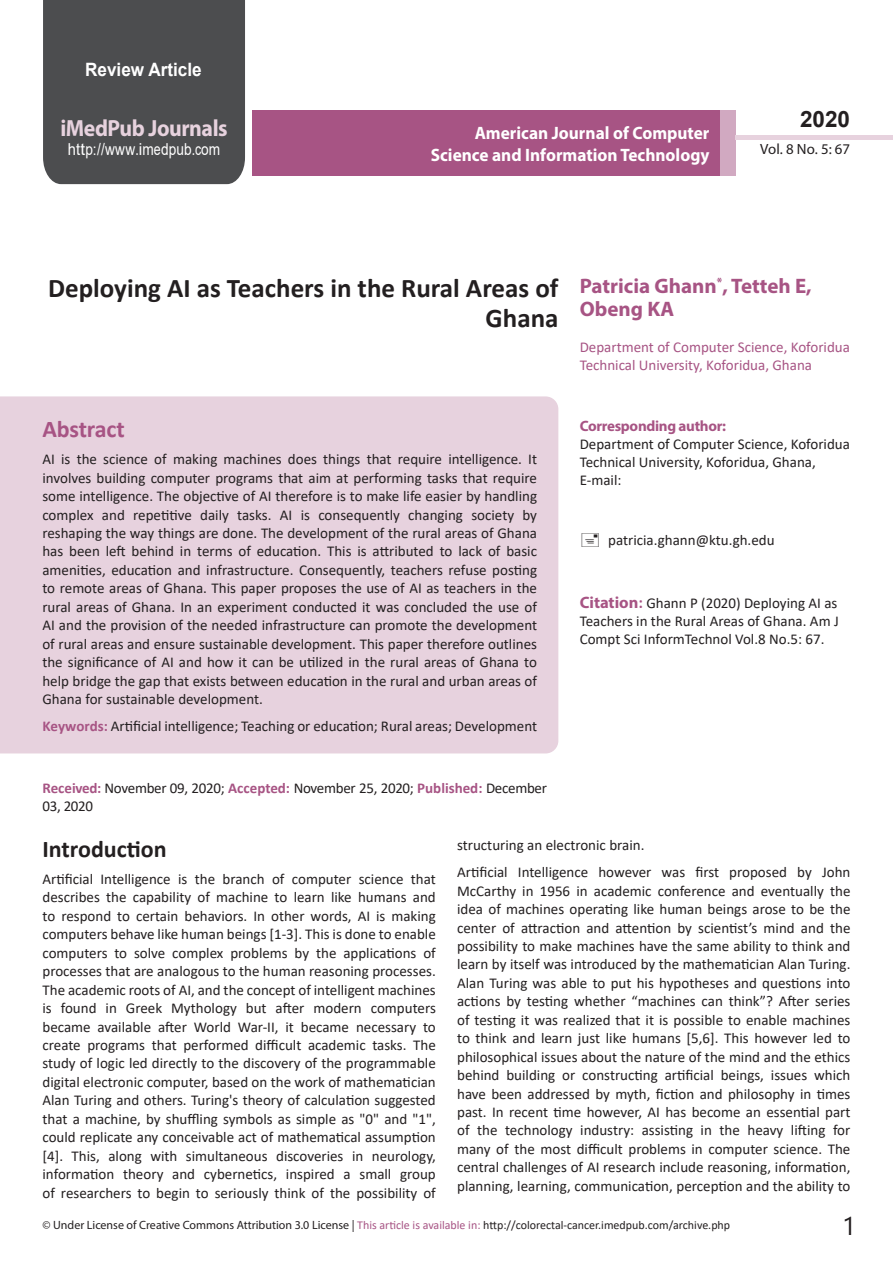
<style>
.page{position:relative;width:893px;height:1263px;background:#fff}
.page>*{position:absolute;margin:0;border:0;box-sizing:border-box;transform-origin:0 0}
.t1{font:700 27px/29.7px "Calibri";color:#231f20;text-align:right}
.t2{font:25.5px "Nirmala UI";color:#231f20}
.side-heading{font:700 24px "Calibri";color:#231f20}
.t3{font:700 24px "Calibri";letter-spacing:-.005em;color:#a75484}
.t4{font:700 23.4px "Myriad Pro";letter-spacing:-.02em;color:#e7d2de;scale:.93 1}
.t5{font:700 22.5px "Arial";color:#231f20}
.endnote_text{font:700 21px/23.4px "Myriad Pro";color:#a75484}
.t6{font:700 18.45px "Arial";color:#fff;scale:.93 1}
.t7{font:700 18px/21.6px "Myriad Pro";color:#fff;text-align:right;scale:.96 1}
.t8{font:16.5px "Arial";letter-spacing:.01em;color:#fff;scale:.89 1}
.t9{font:15px/18.5px "Calibri";color:#231f20;text-align:justify}
.t10{font:15px/18.8px "Calibri";letter-spacing:-.02em;color:#231f20}
.endnote_text-2{font:15px/18px "Calibri";color:#a75484}
.t11{font:14.85px "Myriad Pro";color:#231f20}
.t12{font:12px "Myriad Pro";color:#231f20}
.s1{font-family:"Calibri"}
.s2{font-weight:700;color:#a75484}
.s3{font-family:"Myriad Pro";font-weight:700;color:#a75484}
.s4{font-family:"Myriad Pro";font-weight:700;font-size:16.5px;color:#a75484}
.s5{font-weight:700;font-size:16.5px;color:#a75484}
.s6{font-family:"Calibri";color:#a75484}
</style>
<div class="page">
<div style="left:43px;top:0;width:202px;height:184px;background:#4c4d4f"></div>
<div style="left:252px;top:110px;width:469px;height:66px;background:#a75484"></div>
<div style="left:720px;top:110px;width:16px;height:66px;background:#d1a9c1"></div>
<div style="left:736px;top:135px;width:157px;height:5px;background:#e7d2de"></div>
<div style="left:0;top:396px;width:558px;height:357px;background:#e7d2de"></div>
<p class="t6" style="left:85px;top:56px;width:127px">Review Article</p>
<h3 class="t4" style="left:60px;top:113px;width:181px">iMedPub Journals</h3>
<p class="t8" style="left:68px;top:138px;width:173px">http://www<span class="s1">.</span>imedpub<span class="s1">.</span>com</p>
<p class="t7" style="left:431px;top:122px;width:292px">American Journal of Computer<br>Science and Information Technology</p>
<h3 class="t5" style="left:800px;top:104px;width:52px">2020</h3>
<p class="t11" style="left:760px;top:140px;width:92px">Vol. 8 No. 5: 67</p>
<p class="t1" style="left:48px;top:273px;width:512px">Deploying AI as Teachers in the Rural Areas of<br>Ghana</p>
<p class="t3" style="left:42px;top:412px;width:84px">Abstract</p>
<p class="t9" style="left:42px;top:450px;width:496px">AI is the science of making machines does things that require intelligence. It involves building computer programs that aim at performing tasks that require some intelligence. The objective of AI therefore is to make life easier by handling complex and repetitive daily tasks. AI is consequently changing society by reshaping the way things are done. The development of the rural areas of Ghana has been left behind in terms of education. This is attributed to lack of basic amenities, education and infrastructure. Consequently, teachers refuse posting to remote areas of Ghana. This paper proposes the use of AI as teachers in the rural areas of Ghana. In an experiment conducted it was concluded the use of AI and the provision of the needed infrastructure can promote the development of rural areas and ensure sustainable development. This paper therefore outlines the significance of AI and how it can be utilized in the rural areas of Ghana to help bridge the gap that exists between education in the rural and urban areas of Ghana for sustainable development.</p>
<p class="t9" style="left:42px;top:716px;width:496px"><span class="s2">Keywords:</span> Artificial intelligence; Teaching or education; Rural areas; Development</p>
<p class="t10" style="left:43px;top:778px;width:506px"><span class="s2">Received:</span> November 09, 2020; <span class="s2">Accepted:</span> November 25, 2020; <span class="s2">Published:</span> December<br>03, 2020</p>
<p class="endnote_text" style="left:580px;top:273px;width:233px">Patricia Ghann<sup>*</sup>, Tetteh E,<br>Obeng KA</p>
<p class="endnote_text-2" style="left:580px;top:338px;width:272px">Department of Computer Science, Koforidua<br>Technical University, Koforidua, Ghana</p>
<p class="t9" style="left:580px;top:416px;width:272px;line-height:18px;text-align:left"><span class="s3">Corresponding author:<br></span>Department of Computer Science, Koforidua<br>Technical University, Koforidua, Ghana,<br>E-mail:</p>
<p class="t9" style="left:608px;top:531px;width:168px">patricia.ghann@ktu.gh.edu</p>
<p class="t9" style="left:580px;top:593px;width:261px;line-height:18px"><span class="s4">Citation</span><span class="s5">:</span> Ghann P (2020) Deploying AI as Teachers in the Rural Areas of Ghana. Am J Compt Sci InformTechnol Vol.8 No.5: 67.</p>
<p class="side-heading" style="left:43px;top:832px;width:126px">Introduction</p>
<p class="t9" style="left:43px;top:869px;width:395px">Artificial Intelligence is the branch of computer science that describes the capability of machine to learn like humans and to respond to certain behaviors. In other words, AI is making computers behave like human beings [1-3]. This is done to enable computers to solve complex problems by the applications of processes that are analogous to the human reasoning processes.<br>The academic roots of AI, and the concept of intelligent machines is found in Greek Mythology but after modern computers became available after World War-II, it became necessary to create programs that performed difficult academic tasks. The study of logic led directly to the discovery of the programmable digital electronic computer, based on the work of mathematician Alan Turing and others. Turing's theory of calculation suggested that a machine, by shuffling symbols as simple as "0" and "1", could replicate any conceivable act of mathematical assumption [4]. This, along with simultaneous discoveries in neurology, information theory and cybernetics, inspired a small group of researchers to begin to seriously think of the possibility of</p>
<p class="t9" style="left:457px;top:835px;width:189px">structuring an electronic brain.</p>
<p class="t9" style="left:457px;top:862px;width:395px">Artificial Intelligence however was first proposed by John McCarthy in 1956 in academic conference and eventually the idea of machines operating like human beings arose to be the center of attraction and attention by scientist’s mind and the possibility to make machines have the same ability to think and learn by itself was introduced by the mathematician Alan Turing.<br>Alan Turing was able to put his hypotheses and questions into actions by testing whether “machines can think”? After series of testing it was realized that it is possible to enable machines to think and learn just like humans [5,6]. This however led to philosophical issues about the nature of the mind and the ethics behind building or constructing artificial beings, issues which have been addressed by myth, fiction and philosophy in times past. In recent time however, AI has become an essential part of the technology industry: assisting in the heavy lifting for many of the most difficult problems in computer science. The central challenges of AI research include reasoning, information, planning, learning, communication, perception and the ability to</p>
<p class="t12" style="left:43px;top:1218px;width:689px">© Under License of Creative Commons Attribution 3.0 License | <span class="s6">This article is available in:</span> <span class="s1">http://colorectal-cancer.imedpub.com/archive.php</span></p>
<h2 class="t2" style="left:842px;top:1205px;width:15px">1</h2>
</div>
